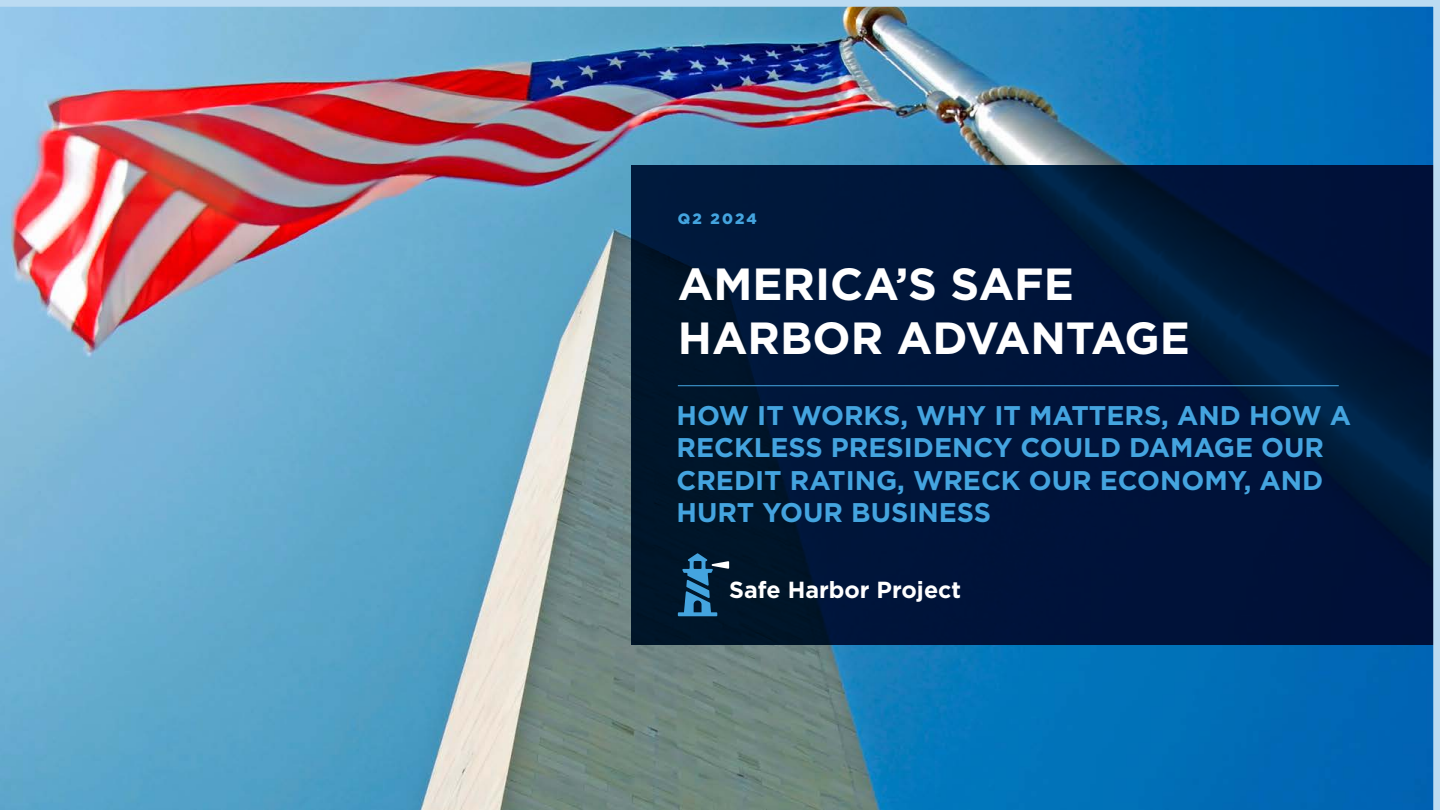
<style>
.page{position:relative;width:1440px;height:810px;background:#fff}
.page>*{position:absolute;margin:0;border:0;box-sizing:border-box;transform-origin:0 0}
.t1{font:700 45px/54px "Gotham";color:#fff}
.t2{font:700 27px/32.4px "Gotham";color:#44a4df}
.t3{font:700 23.25px "Gotham";color:#fff}
.t4{font:900 15px "Gotham";letter-spacing:.145em;color:#44a4df}
</style>
<div class="page">
<img style="left:0;top:0;width:1440px;height:810px">
<p class="t4" style="left:678px;top:208px;width:81px">Q2 2024</p>
<h1 class="t1" style="left:678px;top:257px;width:514px">AMERICA’S SAFE<br>HARBOR ADVANTAGE</h1>
<p class="t2" style="left:676px;top:399px;width:676px">HOW IT WORKS, WHY IT MATTERS, AND HOW A<br>RECKLESS PRESIDENCY COULD DAMAGE OUR<br>CREDIT RATING, WRECK OUR ECONOMY, AND<br>HURT YOUR BUSINESS</p>
<p class="t3" style="left:729px;top:574px;width:234px">Safe Harbor Project</p>
</div>
